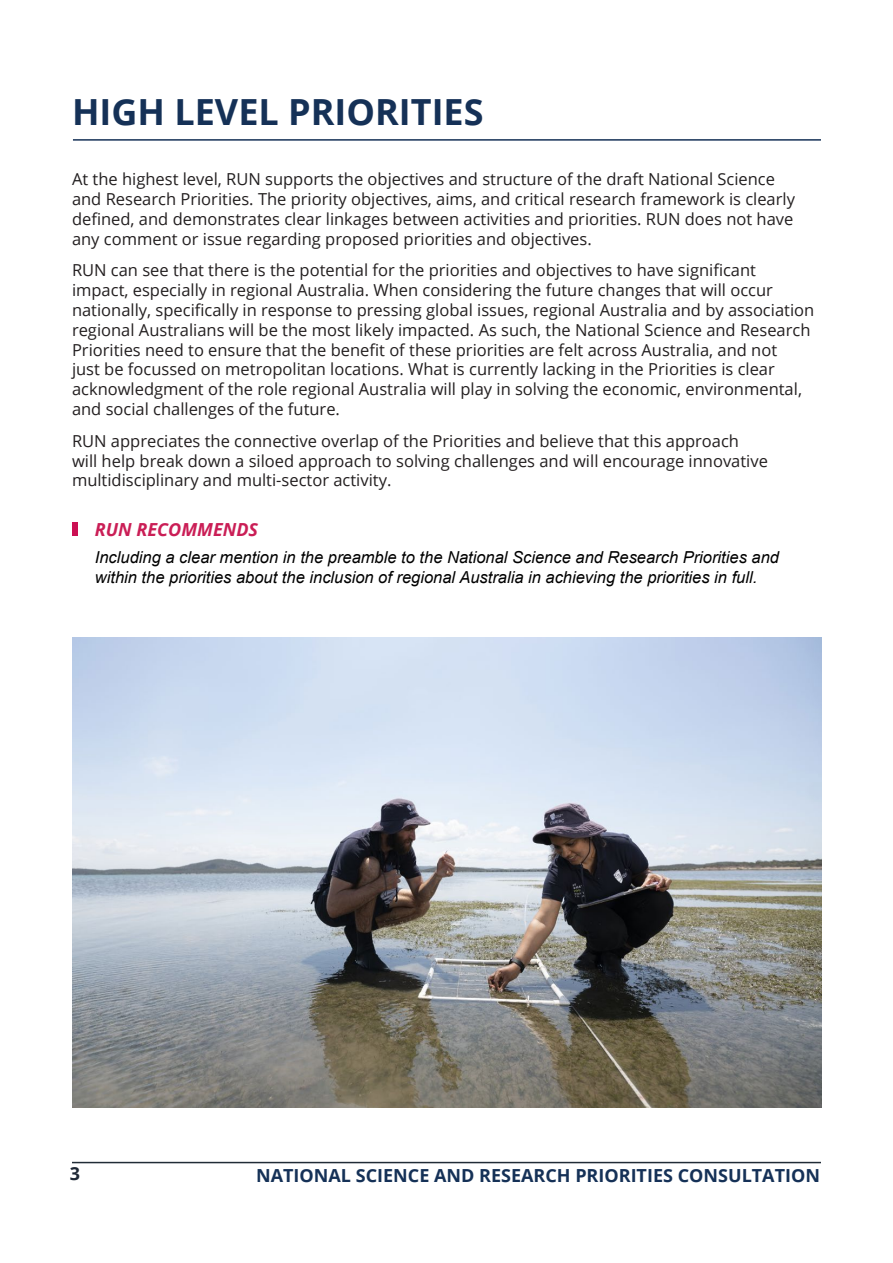
<style>
.page{position:relative;width:893px;height:1263px;background:#fff}
.page>*{position:absolute;margin:0;border:0;box-sizing:border-box;transform-origin:0 0}
.t1{font:700 36px "Open Sans";color:#153157}
.t2{font:700 18px "Open Sans";color:#153157}
.t3{font:italic 700 18px "Open Sans";color:#ca1e56}
.t4{font:700 18px "Open Sans";color:#1e2735}
.t5{font:16.5px/19.8px "Open Sans";color:#231f20}
.t6{font:italic 16.5px/19.8px "Arial";color:#000}
.t7{font:16.5px "Open Sans";color:#221f20}
</style>
<div class="page">
<hr style="left:72px;top:1162px;width:749px;height:1px;background:#212c37">
<hr style="left:73px;top:139px;width:748px;height:2px;background:#153157">
<div style="left:72px;top:523px;width:6px;height:13px;background:#cb1053"></div>
<img style="left:72px;top:637px;width:749px;height:471px">
<h1 class="t1" style="left:72px;top:87px;width:413px">HIGH LEVEL PRIORITIES</h1>
<p class="t7" style="left:72px;top:168px;width:705px">At the highest level, RUN supports the objectives and structure of the draft National Science</p>
<p class="t5" style="left:72px;top:189px;width:724px;text-align:justify">and Research Priorities. The priority objectives, aims, and critical research framework is clearly defined, and demonstrates clear linkages between activities and priorities. RUN does not have any comment or issue regarding proposed priorities and objectives.</p>
<p class="t5" style="left:72px;top:260px;width:744px">RUN can see that there is the potential for the priorities and objectives to have significant impact, especially in regional Australia. When considering the future changes that will occur nationally, specifically in response to pressing global issues, regional Australia and by association regional Australians will be the most likely impacted. As such, the National Science and Research Priorities need to ensure that the benefit of these priorities are felt across Australia, and not<br>just be focussed on metropolitan locations. What is currently lacking in the Priorities is clear acknowledgment of the role regional Australia will play in solving the economic, environmental, and social challenges of the future.</p>
<p class="t5" style="left:72px;top:430px;width:697px">RUN appreciates the connective overlap of the Priorities and believe that this approach will help break down a siloed approach to solving challenges and will encourage innovative multidisciplinary and multi-sector activity.</p>
<p class="t3" style="left:95px;top:517px;width:165px">RUN RECOMMENDS</p>
<p class="t6" style="left:95px;top:548px;width:686px">Including a clear mention in the preamble to the National Science and Research Priorities and within the priorities about the inclusion of regional Australia in achieving the priorities in full.</p>
<p class="t4" style="left:70px;top:1161px;width:12px">3</p>
<p class="t2" style="left:256px;top:1162px;width:565px">NATIONAL SCIENCE AND RESEARCH PRIORITIES CONSULTATION</p>
</div>
